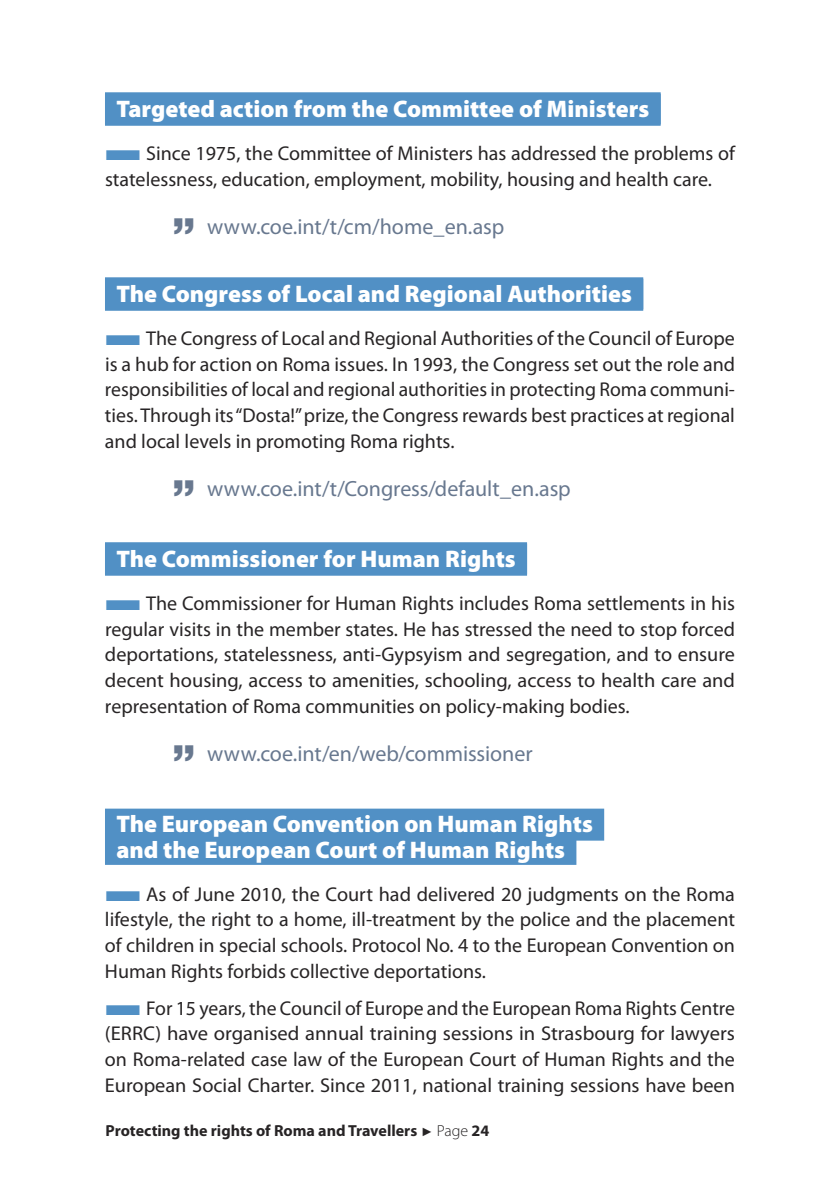
<style>
.page{position:relative;width:840px;height:1191px;background:#fff}
.page>*{position:absolute;margin:0;border:0;box-sizing:border-box;transform-origin:0 0}
.t1{font:900 24px/25.6px "Myriad Pro";color:#fff}
.t2{font:22px "Myriad Pro";letter-spacing:-.005em;color:#68788f}
.t3{font:20px/25.6px "Myriad Pro";color:#272425;text-align:justify}
.t4{font:700 16px "Myriad Pro";color:#272425}
.s1{color:#5190c5}
.s2{font-family:"Helvetica LT Std";font-weight:900;font-size:44px}
.s3{font-family:"Arial";font-weight:400;font-size:12px}
.s4{font-weight:300}
</style>
<div class="page">
<div style="left:105px;top:94px;width:555px;height:32px;background:#5190c5"></div>
<div style="left:105px;top:92px;width:555px;height:32px;background:#5190c5"></div>
<div style="left:105px;top:279px;width:538px;height:32px;background:#5190c5"></div>
<div style="left:105px;top:277px;width:538px;height:32px;background:#5190c5"></div>
<div style="left:105px;top:543px;width:421px;height:32px;background:#5190c5"></div>
<div style="left:105px;top:542px;width:421px;height:32px;background:#5190c5"></div>
<div style="left:105px;top:808px;width:499px;height:32px;background:#5190c5"></div>
<div style="left:105px;top:833px;width:471px;height:32px;background:#5190c5"></div>
<p class="t1" style="left:116px;top:98px;width:534px">Targeted action from the Committee of Ministers</p>
<p class="t3" style="left:105px;top:142px;width:631px"><span class="s1">■</span>Since 1975, the Committee of Ministers has addressed the problems of statelessness, education, employment, mobility, housing and health care.</p>
<p class="t2" style="left:173px;top:218px;width:332px"><span class="s2">”</span> www.coe.int/t/cm/home_en.asp</p>
<p class="t1" style="left:116px;top:283px;width:516px">The Congress of Local and Regional Authorities</p>
<p class="t3" style="left:105px;top:327px;width:631px"><span class="s1">■</span>The Congress of Local and Regional Authorities of the Council of Europe is a hub for action on Roma issues. In 1993, the Congress set out the role and responsibilities of local and regional authorities in protecting Roma communi&shy;ties. Through its “Dosta!” prize, the Congress rewards best practices at regional and local levels in promoting Roma rights.</p>
<p class="t2" style="left:173px;top:480px;width:399px"><span class="s2">”</span> www.coe.int/t/Congress/default_en.asp</p>
<p class="t1" style="left:116px;top:548px;width:400px">The Commissioner for Human Rights</p>
<p class="t3" style="left:105px;top:592px;width:631px"><span class="s1">■</span>The Commissioner for Human Rights includes Roma settlements in his regular visits in the member states. He has stressed the need to stop forced deportations, statelessness, anti-Gypsyism and segregation, and to ensure decent housing, access to amenities, schooling, access to health care and representation of Roma communities on policy-making bodies.</p>
<p class="t2" style="left:173px;top:745px;width:361px"><span class="s2">”</span> www.coe.int/en/web/commissioner</p>
<p class="t1" style="left:116px;top:813px;width:477px">The European Convention on Human Rights and the European Court of Human Rights</p>
<p class="t3" style="left:105px;top:882px;width:631px"><span class="s1">■</span>As of June 2010, the Court had delivered 20 judgments on the Roma lifestyle, the right to a home, ill-treatment by the police and the placement of children in special schools. Protocol No. 4 to the European Convention on Human Rights forbids collective deportations.</p>
<p class="t3" style="left:105px;top:996px;width:631px"><span class="s1">■</span>For 15 years, the Council of Europe and the European Roma Rights Centre (ERRC) have organised annual training sessions in Strasbourg for lawyers on Roma-related case law of the European Court of Human Rights and the European Social Charter. Since 2011, national training sessions have been</p>
<p class="t4" style="left:105px;top:1124px;width:385px">Protecting the rights of Roma and Travellers <span class="s3">►</span> <span class="s4">Page</span> 24</p>
</div>
